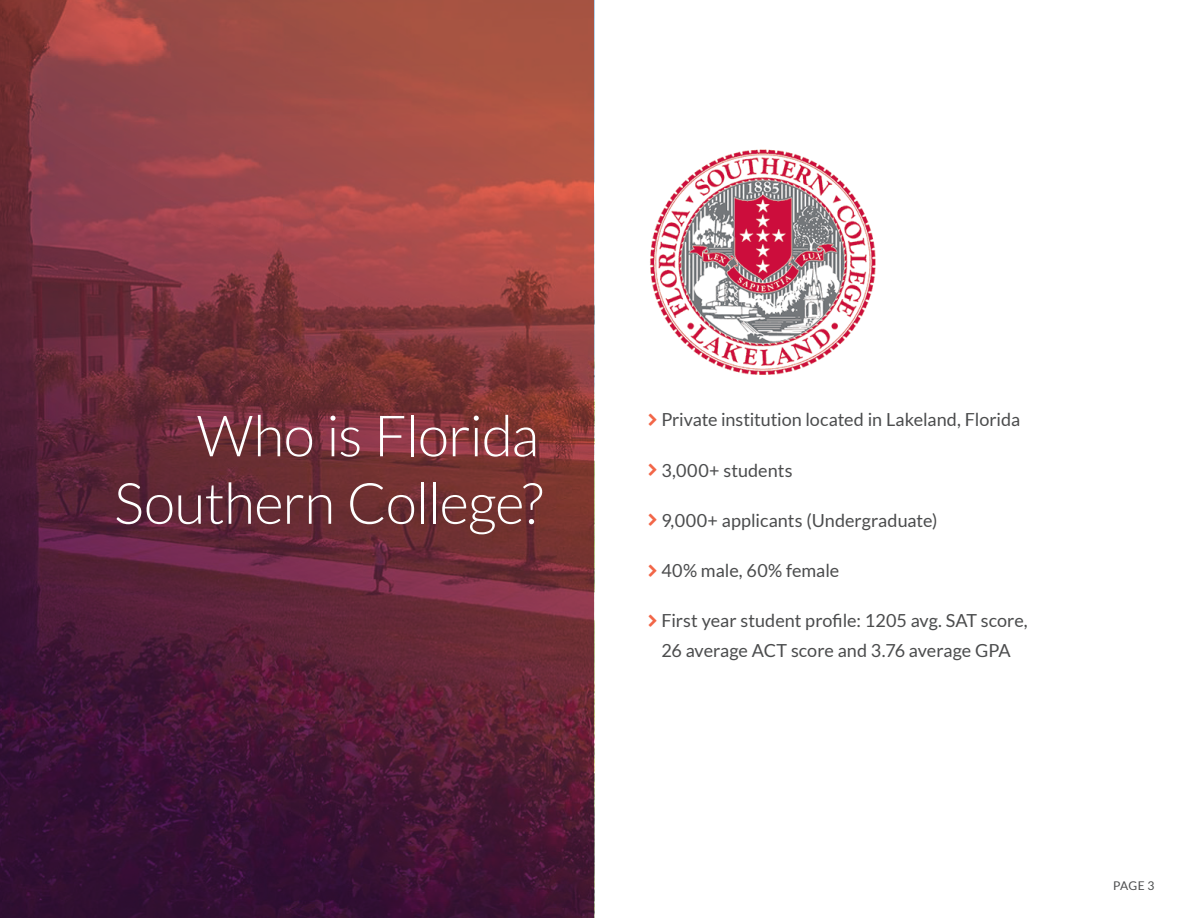
<style>
.page{position:relative;width:1188px;height:918px;background:#fff}
.page>*{position:absolute;margin:0;border:0;box-sizing:border-box;transform-origin:0 0}
.t1{font:300 57px/67.5px "Lato";letter-spacing:-.02em;color:#fff;text-align:right}
.Content___Body_Copy{font:18px/30px "Lato";color:#4b4c4d}
.t2{font:12px "Lato";color:#4b4c4d}
</style>
<div class="page">
<svg style="left:0;top:0;width:593px;height:918px;background:#702f3c"></svg>
<img style="left:650px;top:149px;width:226px;height:226px">
<p class="t1" style="left:114px;top:402px;width:431px">Who is Florida<br>Southern College?</p>
<p class="Content___Body_Copy" style="left:661px;top:405px;width:360px">Private institution located in Lakeland, Florida</p>
<p class="Content___Body_Copy" style="left:661px;top:455px;width:133px">3,000+ students</p>
<p class="Content___Body_Copy" style="left:661px;top:505px;width:278px">9,000+ applicants (Undergraduate)</p>
<p class="Content___Body_Copy" style="left:661px;top:555px;width:180px">40% male, 60% female</p>
<p class="Content___Body_Copy" style="left:661px;top:606px;width:368px">First year student profile: 1205 avg. SAT score,<br>26 average ACT score and 3.76 average GPA</p>
<p class="t2" style="left:1113px;top:878px;width:43px">PAGE 3</p>
</div>
